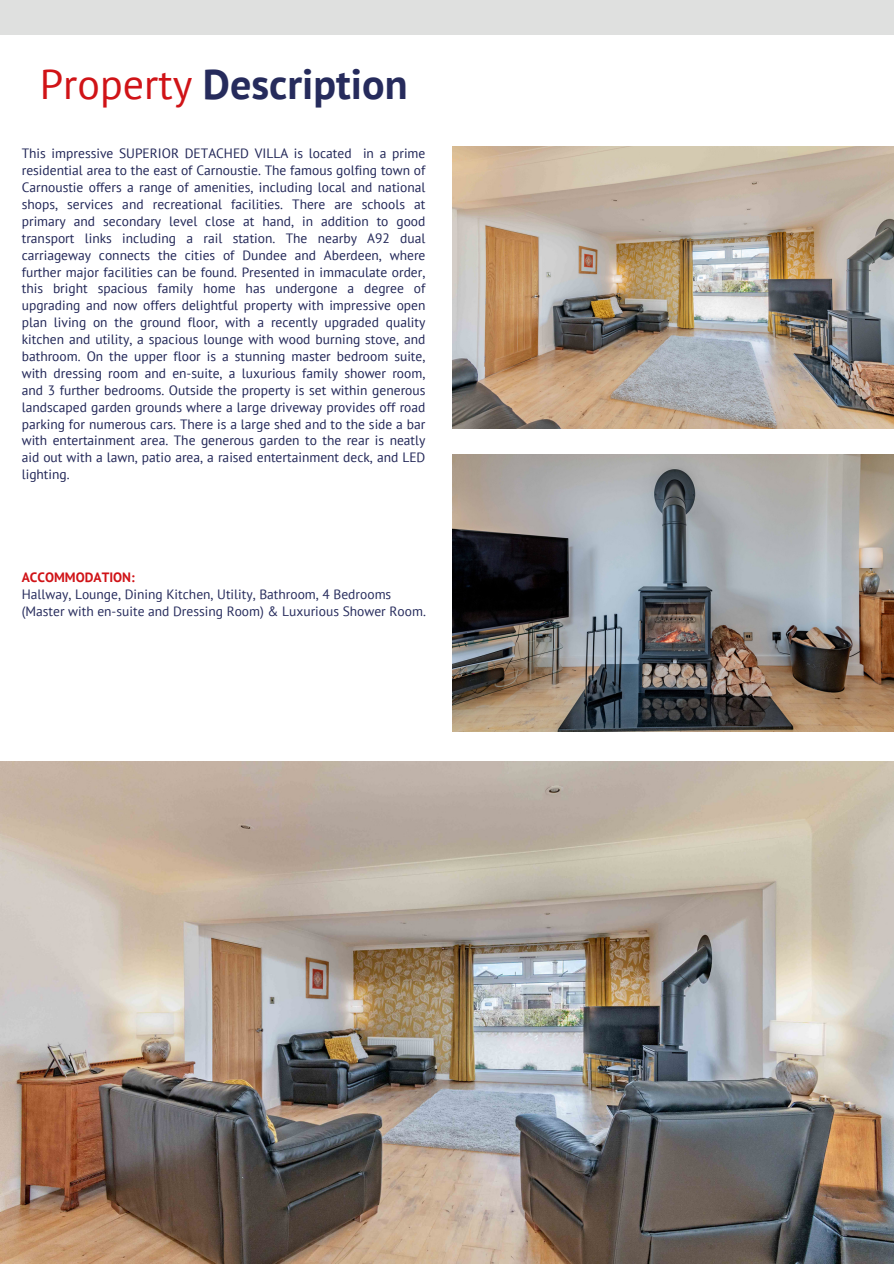
<style>
.page{position:relative;width:894px;height:1264px;background:#fff}
.page>*{position:absolute;margin:0;border:0;box-sizing:border-box;transform-origin:0 0}
.t1{font:700 42px "PT Sans";color:#262b5c}
.t2{font:13.5px/16.8px "PT Sans";color:#212657;text-align:justify}
.t3{font:13.5px/16.8px "PT Sans";color:#262b5c}
.t4{font:700 13.5px "PT Sans";color:#d01317}
.s1{font-weight:400;color:#d01317}
</style>
<div class="page">
<div style="left:0;top:0;width:893px;height:34px;background:#dfe0df"></div>
<img style="left:452px;top:146px;width:441px;height:282px">
<img style="left:452px;top:454px;width:440px;height:277px">
<img style="left:0;top:762px;width:892px;height:501px">
<p class="t1" style="left:40px;top:56px;width:369px"><span class="s1">Property</span> Description</p>
<p class="t2" style="left:22px;top:145px;width:405px">This impressive SUPERIOR DETACHED VILLA is located in a prime residential area to the east of Carnoustie. The famous golfing town of Carnoustie offers a range of amenities, including local and national shops, services and recreational facilities. There are schools at primary and secondary level close at hand, in addition to good transport links including a rail station. The nearby A92 dual carriageway connects the cities of Dundee and Aberdeen, where further major facilities can be found. Presented in immaculate order, this bright spacious family home has undergone a degree of upgrading and now offers delightful property with impressive open plan living on the ground floor, with a recently upgraded quality kitchen and utility, a spacious lounge with wood burning stove, and bathroom. On the upper floor is a stunning master bedroom suite, with dressing room and en-suite, a luxurious family shower room, and 3 further bedrooms. Outside the property is set within generous landscaped garden grounds where a large driveway provides off road parking for numerous cars. There is a large shed and to the side a bar with entertainment area. The generous garden to the rear is neatly aid out with a lawn, patio area, a raised entertainment deck, and LED lighting.</p>
<p class="t4" style="left:22px;top:568px;width:114px">ACCOMMODATION:</p>
<p class="t3" style="left:22px;top:585px;width:405px">Hallway, Lounge, Dining Kitchen, Utility, Bathroom, 4 Bedrooms (Master with en-suite and Dressing Room) &amp; Luxurious Shower Room.</p>
</div>
